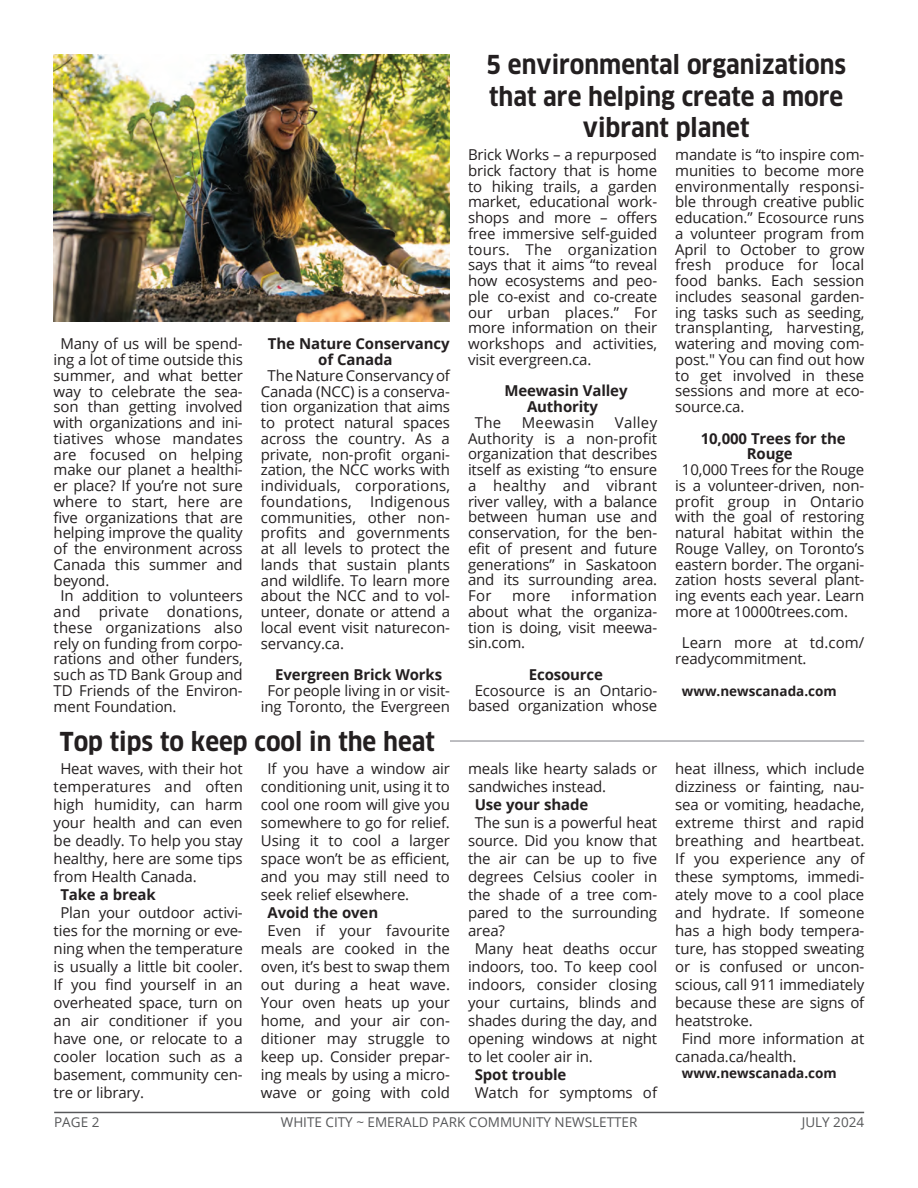
<style>
.page{position:relative;width:918px;height:1188px;background:#fff}
.page>*{position:absolute;margin:0;border:0;box-sizing:border-box;transform-origin:0 0}
.Body_Text{font:700 25.5px/31.5px "Clan OT Narr";color:#231f20;text-align:center}
.Body_Text-2{font:15px/15.8px "Open Sans";letter-spacing:-.01em;color:#231f20;text-align:justify}
.Body_Text-3{font:700 15px/15.8px "Open Sans";letter-spacing:-.01em;color:#231f20;text-align:center}
.Body_Text-4{font:15px "Open Sans";letter-spacing:.02em;color:#231f20}
.t1{font:13.5px "Open Sans";color:#57585a}
.Body_Text-5{font:700 13.5px "Open Sans";color:#231f20}
</style>
<div class="page">
<hr style="left:54px;top:1112px;width:810px;height:1px;background:#57585a">
<img style="left:54px;top:54px;width:396px;height:268px">
<hr style="left:450px;top:740px;width:414px;height:2px;background:#a8a9ad">
<p class="Body_Text-2" style="left:54px;top:336px;width:191px;text-indent:7px">Many of us will be spend&shy;ing a lot of time outside this summer, and what better way to celebrate the sea&shy;son than getting involved with organizations and ini&shy;tiatives whose mandates are focused on helping make our planet a healthi&shy;er place? If you’re not sure where to start, here are five organizations that are helping improve the quality of the environment across Canada this summer and beyond.</p>
<p class="Body_Text-2" style="left:54px;top:588px;width:191px;text-indent:7px">In addition to volunteers and private donations, these organizations also rely on funding from corpo&shy;rations and other funders, such as TD Bank Group and TD Friends of the Environ&shy;ment Foundation.</p>
<p class="Body_Text-3" style="left:268px;top:336px;width:183px">The Nature Conservancy of Canada</p>
<p class="Body_Text-2" style="left:261px;top:367px;width:191px;text-indent:7px">The Nature Conservancy of Canada (NCC) is a conserva&shy;tion organization that aims to protect natural spaces across the country. As a private, non-profit organi&shy;zation, the NCC works with individuals, corporations, foundations, Indigenous communities, other non&shy;profits and governments at all levels to protect the lands that sustain plants and wildlife. To learn more about the NCC and to vol&shy;unteer, donate or attend a local event visit naturecon&shy;servancy.ca.</p>
<p class="Body_Text-3" style="left:275px;top:667px;width:168px">Evergreen Brick Works</p>
<p class="Body_Text-2" style="left:261px;top:682px;width:191px;text-align:center">For people living in or visit&shy;ing Toronto, the Evergreen</p>
<p class="Body_Text" style="left:60px;top:726px;width:377px">Top tips to keep cool in the heat</p>
<p class="Body_Text-2" style="left:54px;top:759px;width:191px;line-height:18px;text-indent:7px">Heat waves, with their hot temperatures and often high humidity, can harm your health and can even be deadly. To help you stay healthy, here are some tips from Health Canada.</p>
<p class="Body_Text-3" style="left:60px;top:887px;width:97px">Take a break</p>
<p class="Body_Text-2" style="left:54px;top:903px;width:191px;line-height:18px;text-indent:7px">Plan your outdoor activi&shy;ties for the morning or eve&shy;ning when the temperature is usually a little bit cooler.<br>If you find yourself in an overheated space, turn on an air conditioner if you have one, or relocate to a cooler location such as a basement, community cen&shy;tre or library.</p>
<p class="Body_Text-2" style="left:261px;top:759px;width:191px;line-height:18px;text-indent:7px">If you have a window air conditioning unit, using it to cool one room will give you somewhere to go for relief.<br>Using it to cool a larger space won’t be as efficient, and you may still need to seek relief elsewhere.</p>
<p class="Body_Text-3" style="left:268px;top:905px;width:112px">Avoid the oven</p>
<p class="Body_Text-2" style="left:261px;top:921px;width:191px;line-height:18px;text-align:center">Even if your favourite meals are cooked in the oven, it’s best to swap them out during a heat wave.<br>Your oven heats up your home, and your air con&shy;ditioner may struggle to keep up. Consider prepar&shy;ing meals by using a micro&shy;wave or going with cold</p>
<p class="Body_Text" style="left:486px;top:50px;width:362px">5 environmental organizations that are helping create a more vibrant planet</p>
<p class="Body_Text-2" style="left:468px;top:146px;width:191px">Brick Works – a repurposed brick factory that is home to hiking trails, a garden market, educational work&shy;shops and more – offers free immersive self-guided tours. The organization says that it aims “to reveal how ecosystems and peo&shy;ple co-exist and co-create our urban places.” For more information on their workshops and activities, visit evergreen.ca.</p>
<p class="Body_Text-3" style="left:504px;top:383px;width:125px">Meewasin Valley<br>Authority</p>
<p class="Body_Text-2" style="left:475px;top:414px;width:28px">The</p>
<p class="Body_Text-4" style="left:522px;top:412px;width:74px">Meewasin</p>
<p class="Body_Text-2" style="left:468px;top:414px;width:191px;text-indent:147px">Valley Authority is a non-profit organization that describes itself as existing “to ensure a healthy and vibrant river valley, with a balance between human use and conservation, for the ben&shy;efit of present and future generations” in Saskatoon and its surrounding area.<br>For</p>
<p class="Body_Text-2" style="left:468px;top:587px;width:191px;text-indent:103px">information about what the organiza&shy;tion is doing, visit meewa&shy;sin.com.</p>
<p class="Body_Text-3" style="left:529px;top:666px;width:76px">Ecosource</p>
<p class="Body_Text-2" style="left:468px;top:682px;width:191px;text-align:center">Ecosource is an Ontario&shy;based organization whose</p>
<p class="Body_Text-2" style="left:512px;top:587px;width:40px">more</p>
<p class="Body_Text-2" style="left:675px;top:146px;width:191px">mandate is “to inspire com&shy;munities to become more environmentally responsi&shy;ble through creative public education.” Ecosource runs a volunteer program from April to October to grow fresh produce for local food banks. Each session includes seasonal garden&shy;ing tasks such as seeding, transplanting, harvesting, watering and moving com&shy;post." You can find out how to get involved in these sessions and more at eco&shy;source.ca.</p>
<p class="Body_Text-3" style="left:701px;top:430px;width:147px">10,000 Trees for the<br>Rouge</p>
<p class="Body_Text-2" style="left:675px;top:461px;width:191px;text-indent:7px">10,000 Trees for the Rouge is a volunteer-driven, non&shy;profit group in Ontario with the goal of restoring natural habitat within the Rouge Valley, on Toronto’s eastern border. The organi&shy;zation hosts several plant&shy;ing events each year. Learn more at 10000trees.com.</p>
<p class="Body_Text-2" style="left:675px;top:635px;width:191px;text-indent:7px">Learn more at td.com/ readycommitment.</p>
<p class="Body_Text-5" style="left:682px;top:681px;width:156px">www.newscanada.com</p>
<p class="Body_Text-2" style="left:468px;top:759px;width:191px;line-height:18px">meals like hearty salads or sandwiches instead.</p>
<p class="Body_Text-3" style="left:475px;top:797px;width:115px">Use your shade</p>
<p class="Body_Text-2" style="left:468px;top:813px;width:191px;line-height:18px;text-indent:7px">The sun is a powerful heat source. Did you know that the air can be up to five degrees Celsius cooler in the shade of a tree com&shy;pared to the surrounding area?</p>
<p class="Body_Text-2" style="left:468px;top:939px;width:191px;line-height:18px;text-indent:7px">Many heat deaths occur indoors, too. To keep cool indoors, consider closing your curtains, blinds and shades during the day, and opening windows at night to let cooler air in.</p>
<p class="Body_Text-3" style="left:475px;top:1067px;width:93px">Spot trouble</p>
<p class="Body_Text-2" style="left:475px;top:1085px;width:184px">Watch for symptoms of</p>
<p class="Body_Text-2" style="left:675px;top:759px;width:191px;line-height:18px">heat illness, which include dizziness or fainting, nau&shy;sea or vomiting, headache, extreme thirst and rapid breathing and heartbeat.<br>If you experience any of these symptoms, immedi&shy;ately move to a cool place and hydrate. If someone has a high body tempera&shy;ture, has stopped sweating or is confused or uncon&shy;scious, call 911 immediately because these are signs of heatstroke.</p>
<p class="Body_Text-2" style="left:675px;top:1029px;width:191px;line-height:18px;text-indent:7px">Find more information at canada.ca/health.</p>
<p class="Body_Text-5" style="left:682px;top:1064px;width:156px">www.newscanada.com</p>
<p class="t1" style="left:54px;top:1113px;width:47px">PAGE 2</p>
<p class="t1" style="left:281px;top:1113px;width:358px">WHITE CITY ~ EMERALD PARK COMMUNITY NEWSLETTER</p>
<p class="t1" style="left:802px;top:1113px;width:64px">JULY 2024</p>
</div>
